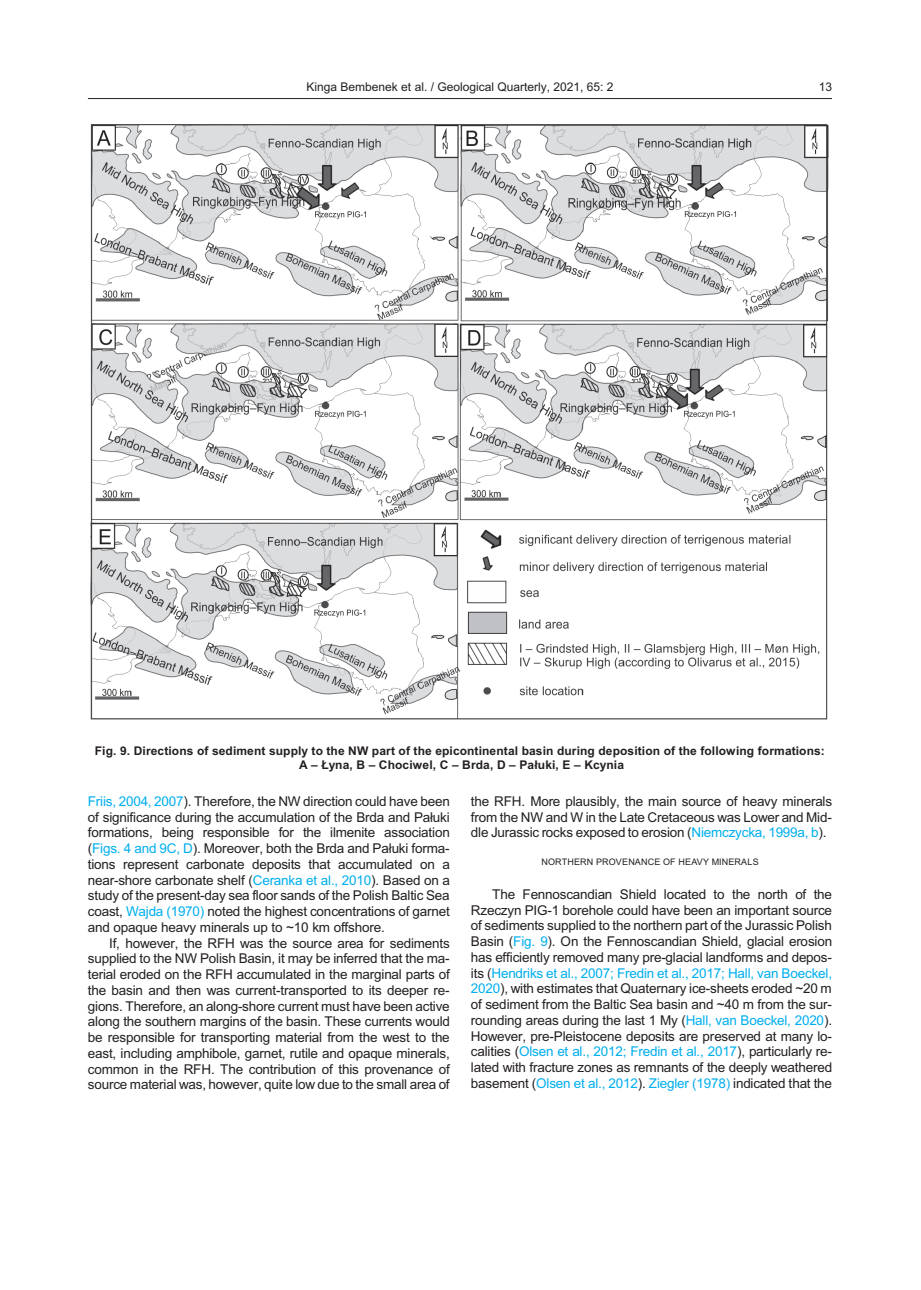
<style>
.page{position:relative;width:921px;height:1290px;background:#fff}
.page>*{position:absolute;margin:0;border:0;box-sizing:border-box;transform-origin:0 0}
.t1{font:13.5px/15.8px "Arial";letter-spacing:-.015em;color:#231f20;text-align:justify}
.t2{font:700 12px/14.4px "Arial";letter-spacing:.01em;color:#231f20;text-align:center}
.t3{font:12px "Arial";color:#231f20}
.t4{font:9px "Arial";letter-spacing:.015em;color:#231f20}
.s1{color:#00aeef}
</style>
<div class="page">
<hr style="left:88px;top:98px;width:744px;height:1px;background:#231f20">
<img style="left:91px;top:124px;width:738px;height:595px">
<p class="t3" style="left:306px;top:83px;width:309px">Kinga Bembenek et al. / Geo log i cal Quar terly, 2021, 65: 2</p>
<p class="t3" style="left:819px;top:83px;width:15px">13</p>
<p class="t2" style="left:95px;top:745px;width:732px">Fig. 9. Di rec tions of sed i ment sup ply to the NW part of the epicontinental ba sin dur ing de po si tion of the fol low ing for ma tions:<br>A – £yna, B – Chociwel, C – Brda, D – Pa³uki, E – Kcynia</p>
<p class="t1" style="left:88px;top:794px;width:364px"><span class="s1">Friis, 2004, 2007</span>). There fore, the NW di rec tion could have been of sig nif i cance dur ing the ac cu mu la tion of the Brda and Pa³uki for ma tions, be ing re spon si ble for the il men ite as so ci a tion (<span class="s1">Figs. 4 and 9C, D</span>). More over, both the Brda and Pa³uki for ma - tions rep re sent car bon ate de pos its that ac cu mu lated on a near-shore car bon ate shelf (<span class="s1">Ceranka et al., 2010</span>). Based on a study of the pres ent-day sea floor sands of the Pol ish Bal tic Sea coast, <span class="s1">Wajda (1970)</span> noted the high est con cen tra tions of gar net and opaque heavy min er als up to ~10 km off shore.</p>
<p class="t1" style="left:88px;top:936px;width:364px;text-indent:21px">If, how ever, the RFH was the source area for sed i ments sup plied to the NW Pol ish Ba sin, it may be in ferred that the ma - te rial eroded on the RFH ac cu mu lated in the mar ginal parts of the ba sin and then was cur rent-trans ported to its deeper re - gions. There fore, an along-shore cur rent must have been ac tive along the south ern mar gins of the ba sin. These cur rents would be re spon si ble for trans port ing ma te rial from the west to the east, in clud ing am phi bole, gar net, rutile and opaque min er als, com mon in the RFH. The con tri bu tion of this prov e nance of source ma te rial was, how ever, quite low due to the small area of</p>
<p class="t1" style="left:471px;top:794px;width:363px">the RFH. More plau si bly, the main source of heavy min er als from the NW and W in the Late Cre ta ceous was Lower and Mid - dle Ju ras sic rocks ex posed to ero sion (<span class="s1">Niemczycka, 1999a, b</span>).</p>
<p class="t4" style="left:542px;top:858px;width:219px">NORTHERN PROVENANCE OF HEAVY MINERALS</p>
<p class="t1" style="left:471px;top:888px;width:363px;text-indent:21px">The Fennoscandian Shield lo cated to the north of the Rzeczyn PIG-1 bore hole could have been an im por tant source of sed i ments sup plied to the north ern part of the Ju ras sic Pol ish Ba sin (<span class="s1">Fig. 9</span>). On the Fennoscandian Shield, gla cial ero sion has ef fi ciently re moved many pre-gla cial land forms and de pos - its (<span class="s1">Hendriks et al., 2007; Fredin et al., 2017; Hall, van Boeckel, 2020</span>), with es ti mates that Qua ter nary ice-sheets eroded ~20 m of sed i ment from the Bal tic Sea ba sin and ~40 m from the sur - round ing ar eas dur ing the last 1 My (<span class="s1">Hall, van Boeckel, 2020</span>).<br>How ever, pre-Pleis to cene de pos its are pre served at many lo - cal i ties (<span class="s1">Olsen et al., 2012; Fredin et al., 2017</span>), par tic u larly re - lated with frac ture zones as rem nants of the deeply weath ered base ment (<span class="s1">Olsen et al., 2012</span>). <span class="s1">Ziegler (1978)</span> in di cated that the</p>
</div>
